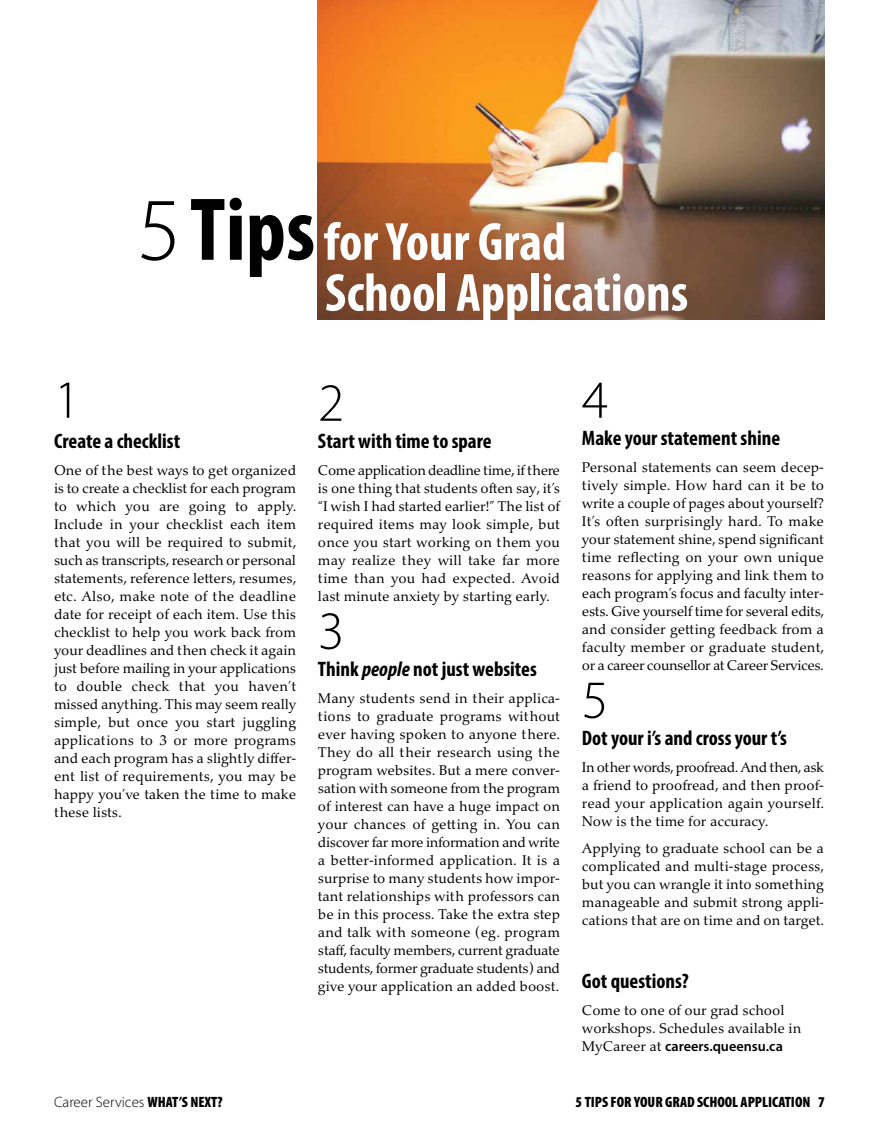
<style>
.page{position:relative;width:878px;height:1148px;background:#fff}
.page>*{position:absolute;margin:0;border:0;box-sizing:border-box;transform-origin:0 0}
.t1{font:700 condensed 54px/51px "Myriad Pro";color:#fff}
.t2{font:300 54px "Myriad Pro";color:#000}
.t3{font:700 condensed 21px "Myriad Pro";color:#000}
.t4{font:900 condensed 15px "Myriad Pro";color:#000}
.t5{font:300 15px "Myriad Pro";color:#000}
.t6{font:14.25px/18px "Palatino Nova";color:#000;text-align:justify}
.s1{font-weight:300;font-stretch:normal;font-size:90px;color:#000}
.s2{font-size:90px;color:#000}
.s3{font-style:italic}
.s4{font-family:"Myriad Pro";font-weight:600}
.s5{font-weight:900;font-stretch:condensed}
</style>
<div class="page">
<img style="left:318px;top:0;width:506px;height:320px">
<h1 class="t1" style="left:325px;top:221px;width:365px;text-indent:-187px"><span class="s1">5</span><span class="s2">Tips</span> for Your Grad<br>School Applications</h1>
<h2 class="t2" style="left:54px;top:379px;width:28px">1</h2>
<h3 class="t3" style="left:54px;top:433px;width:128px">Create a checklist</h3>
<p class="t6" style="left:54px;top:461px;width:244px">One of the best ways to get organized is to create a checklist for each program to which you are going to apply.<br>Include in your checklist each item that you will be required to submit, such as transcripts, research or personal statements, reference letters, resumes, etc. Also, make note of the deadline date for receipt of each item. Use this checklist to help you work back from your deadlines and then check it again just before mailing in your applications to double check that you haven’t missed anything. This may seem really simple, but once you start juggling applications to 3 or more programs and each program has a slightly differ&shy;ent list of requirements, you may be happy you’ve taken the time to make these lists.</p>
<h2 class="t2" style="left:318px;top:382px;width:28px">2</h2>
<h3 class="t3" style="left:318px;top:433px;width:175px">Start with time to spare</h3>
<p class="t6" style="left:318px;top:461px;width:243px">Come application deadline time, if there is one thing that students often say, it’s “I wish I had started earlier!” The list of required items may look simple, but once you start working on them you may realize they will take far more time than you had expected. Avoid last minute anxiety by starting early.</p>
<h2 class="t2" style="left:318px;top:610px;width:28px">3</h2>
<h3 class="t3" style="left:318px;top:661px;width:220px">Think <span class="s3">people</span> not just websites</h3>
<p class="t6" style="left:318px;top:689px;width:244px">Many students send in their applica&shy;tions to graduate programs without ever having spoken to anyone there.<br>They do all their research using the program websites. But a mere conver&shy;sation with someone from the program of interest can have a huge impact on your chances of getting in. You can discover far more information and write a better-informed application. It is a surprise to many students how impor&shy;tant relationships with professors can be in this process. Take the extra step and talk with someone (eg. program staff, faculty members, current graduate students, former graduate students) and give your application an added boost.</p>
<h2 class="t2" style="left:582px;top:379px;width:28px">4</h2>
<h3 class="t3" style="left:582px;top:430px;width:200px">Make your statement shine</h3>
<p class="t6" style="left:582px;top:458px;width:244px">Personal statements can seem decep&shy;tively simple. How hard can it be to write a couple of pages about yourself?<br>It’s often surprisingly hard. To make your statement shine, spend significant time reflecting on your own unique reasons for applying and link them to each program’s focus and faculty inter&shy;ests. Give yourself time for several edits, and consider getting feedback from a faculty member or graduate student, or a career counsellor at Career Services.</p>
<h2 class="t2" style="left:582px;top:679px;width:28px">5</h2>
<h3 class="t3" style="left:582px;top:730px;width:207px">Dot your i’s and cross your t’s</h3>
<p class="t6" style="left:582px;top:758px;width:244px">In other words, proofread. And then, ask a friend to proofread, and then proof&shy;read your application again yourself.<br>Now is the time for accuracy.</p>
<p class="t6" style="left:582px;top:839px;width:244px">Applying to graduate school can be a complicated and multi-stage process, but you can wrangle it into something manageable and submit strong appli&shy;cations that are on time and on target.</p>
<h2 class="t3" style="left:582px;top:973px;width:109px">Got questions?</h2>
<p class="t6" style="left:582px;top:1001px;width:221px;text-align:left">Come to one of our grad school workshops. Schedules available in<br>MyCareer at <span class="s4">careers.queensu.ca</span></p>
<p class="t5" style="left:54px;top:1096px;width:170px">Career Services <span class="s5">WHAT’S NEXT?</span></p>
<p class="t4" style="left:575px;top:1096px;width:250px">5 TIPS FOR YOUR GRAD SCHOOL APPLICATION 7</p>
</div>
